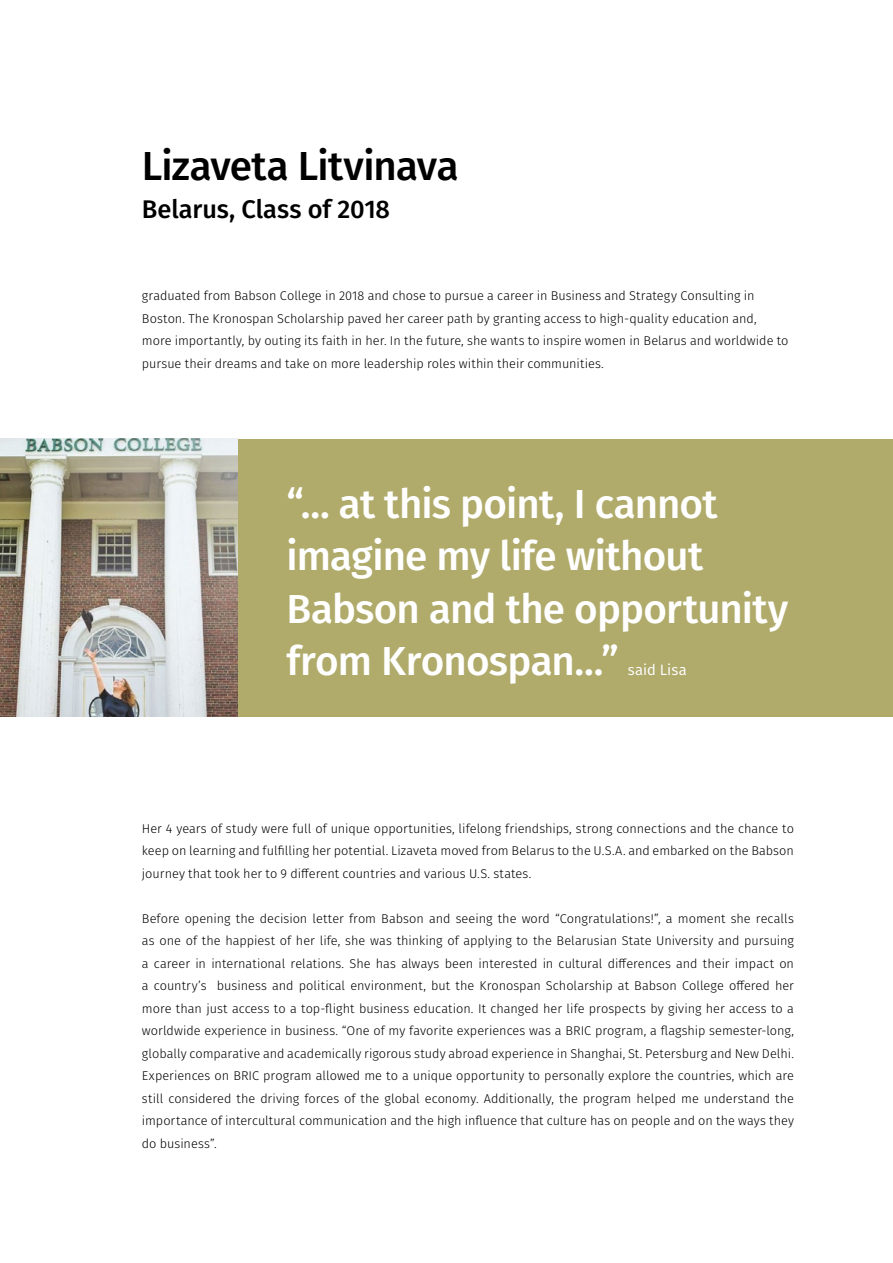
<style>
.page{position:relative;width:893px;height:1263px;background:#fff}
.page>*{position:absolute;margin:0;border:0;box-sizing:border-box;transform-origin:0 0}
.t1{font:500 40.5px/52.5px "Fira Sans";letter-spacing:-.02em;color:#fff}
.t2{font:500 40.5px "Fira Sans";letter-spacing:-.02em;color:#000}
.t3{font:500 25.5px "Fira Sans";letter-spacing:-.005em;color:#000}
.t4{font:15px "Fira Sans";letter-spacing:.005em;color:#fff}
.t5{font:300 12.75px/22.5px "Fira Sans";color:#000;text-align:justify}
</style>
<div class="page">
<img style="left:0;top:439px;width:239px;height:277px">
<div style="left:239px;top:439px;width:654px;height:277px;background:#b0ab6b"></div>
<h1 class="t2" style="left:142px;top:133px;width:318px">Lizaveta Litvinava</h1>
<h2 class="t3" style="left:142px;top:188px;width:249px">Belarus, Class of 2018</h2>
<p class="t5" style="left:142px;top:284px;width:648px;text-align:left">graduated from Babson College in 2018 and chose to pursue a career in Business and Strategy Consulting in Boston. The Kronospan Scholarship paved her career path by granting access to high-quality education and, more importantly, by outing its faith in her. In the future, she wants to inspire women in Belarus and worldwide to pursue their dreams and take on more leadership roles within their communities.</p>
<h1 class="t1" style="left:287px;top:475px;width:503px">“... at this point, I cannot imagine my life without<br>Babson and the opportunity from Kronospan...”</h1>
<p class="t4" style="left:628px;top:659px;width:60px">said Lisa</p>
<p class="t5" style="left:142px;top:817px;width:654px">Her 4 years of study were full of unique opportunities, lifelong friendships, strong connections and the chance to keep on learning and fulfilling her potential. Lizaveta moved from Belarus to the U.S.A. and embarked on the Babson journey that took her to 9 different countries and various U.S. states.</p>
<p class="t5" style="left:142px;top:907px;width:654px">Before opening the decision letter from Babson and seeing the word “Congratulations!”, a moment she recalls as one of the happiest of her life, she was thinking of applying to the Belarusian State University and pursuing a career in international relations. She has always been interested in cultural differences and their impact on a country’s business and political environment, but the Kronospan Scholarship at Babson College offered her more than just access to a top-flight business education. It changed her life prospects by giving her access to a worldwide experience in business. “One of my favorite experiences was a BRIC program, a flagship semester-long, globally comparative and academically rigorous study abroad experience in Shanghai, St. Petersburg and New Delhi.<br>Experiences on BRIC program allowed me to a unique opportunity to personally explore the countries, which are still considered the driving forces of the global economy. Additionally, the program helped me understand the importance of intercultural communication and the high influence that culture has on people and on the ways they do business”.</p>
</div>
